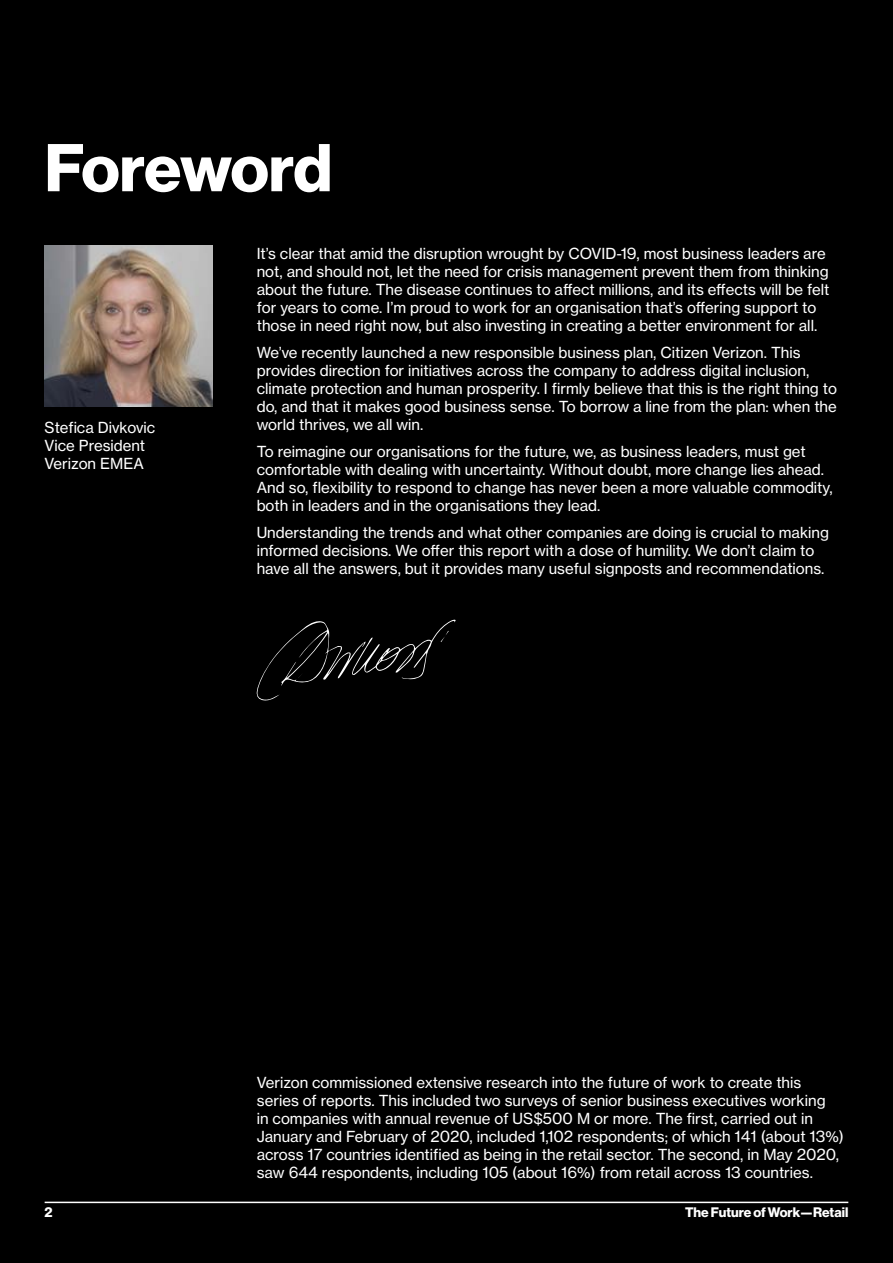
<style>
.page{position:relative;width:893px;height:1263px;background:#000}
.page>*{position:absolute;margin:0;border:0;box-sizing:border-box;transform-origin:0 0}
.t1{font:700 66px "Verizon NHGDS";letter-spacing:-.01em;color:#fff}
.t2{font:15px/18px "Verizon NHGTX";color:#fff}
.t3{font:700 13.5px "Verizon NHGDS";color:#fff}
</style>
<div class="page">
<svg style="left:257px;top:620px;width:199px;height:80px"></svg>
<img style="left:45px;top:246px;width:167px;height:160px">
<hr style="left:45px;top:1201px;width:803px;height:2px;background:#fff">
<h1 class="t1" style="left:45px;top:130px;width:289px">Foreword</h1>
<p class="t2" style="left:45px;top:418px;width:112px">Stefica Divkovic<br>Vice President<br>Verizon EMEA</p>
<p class="t2" style="left:257px;top:245px;width:574px">It’s clear that amid the disruption wrought by COVID-19, most business leaders are not, and should not, let the need for crisis management prevent them from thinking about the future. The disease continues to affect millions, and its effects will be felt for years to come. I’m proud to work for an organisation that’s offering support to those in need right now, but also investing in creating a better environment for all.</p>
<p class="t2" style="left:257px;top:344px;width:582px">We’ve recently launched a new responsible business plan, Citizen Verizon. This provides direction for initiatives across the company to address digital inclusion, climate protection and human prosperity. I firmly believe that this is the right thing to do, and that it makes good business sense. To borrow a line from the plan: when the world thrives, we all win.</p>
<p class="t2" style="left:257px;top:443px;width:577px">To reimagine our organisations for the future, we, as business leaders, must get comfortable with dealing with uncertainty. Without doubt, more change lies ahead.<br>And so, flexibility to respond to change has never been a more valuable commodity, both in leaders and in the organisations they lead.</p>
<p class="t2" style="left:257px;top:524px;width:574px">Understanding the trends and what other companies are doing is crucial to making informed decisions. We offer this report with a dose of humility. We don’t claim to have all the answers, but it provides many useful signposts and recommendations.</p>
<p class="t2" style="left:257px;top:1073px;width:589px">Verizon commissioned extensive research into the future of work to create this series of reports. This included two surveys of senior business executives working<br>in companies with annual revenue of US$500 M or more. The first, carried out in January and February of 2020, included 1,102 respondents; of which 141 (about 13%) across 17 countries identified as being in the retail sector. The second, in May 2020, saw 644 respondents, including 105 (about 16%) from retail across 13 countries.</p>
<p class="t3" style="left:45px;top:1205px;width:10px">2</p>
<p class="t3" style="left:685px;top:1205px;width:165px">The Future of Work—Retail</p>
</div>
